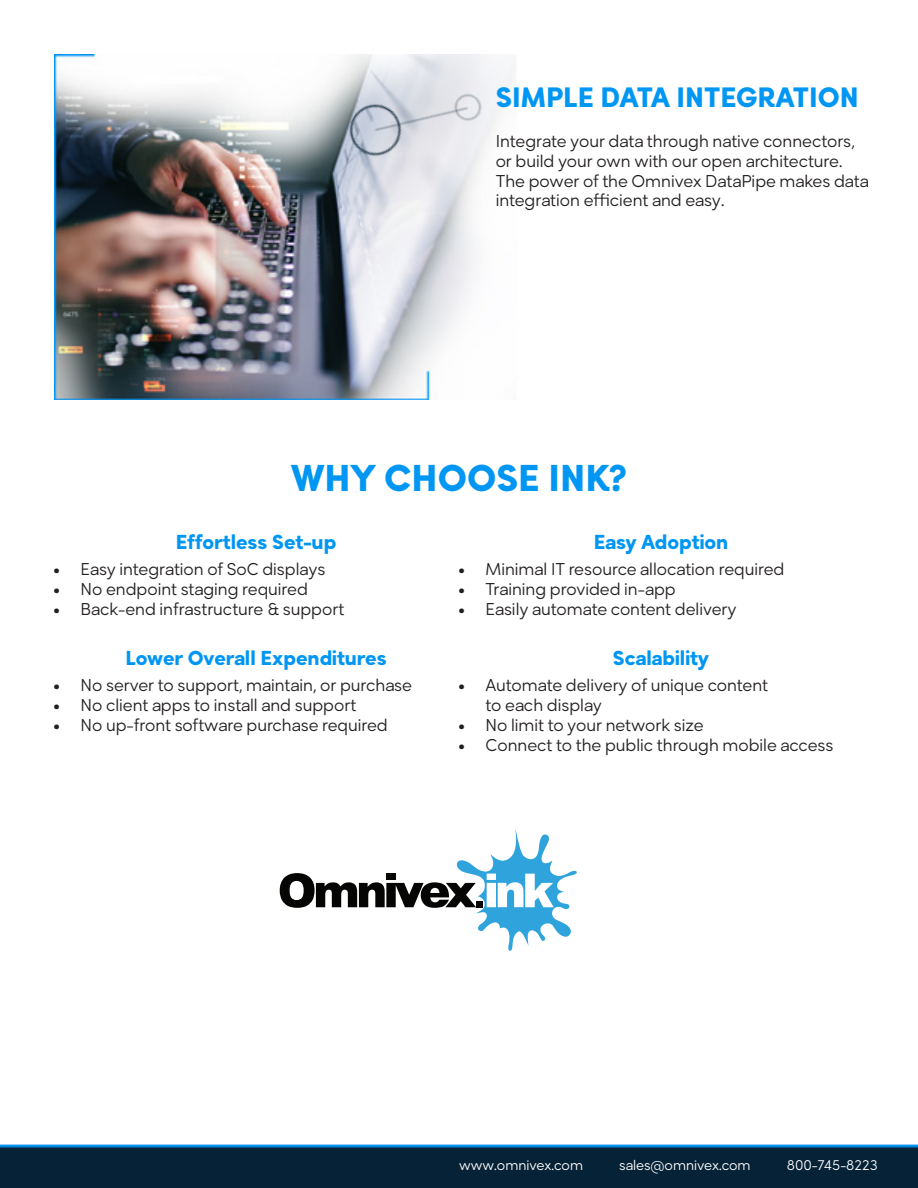
<style>
.page{position:relative;width:918px;height:1188px;background:#fff}
.page>*{position:absolute;margin:0;border:0;box-sizing:border-box;transform-origin:0 0}
.Heading_1{font:900 36px "Rozanova HUM";color:#0096f3}
.Heading_2{font:900 27px "Rozanova HUM";color:#0096f3}
.Heading_3{font:900 19.5px "Rozanova HUM";color:#0096f3}
.t1{font:300 16.5px/19.8px "Rozanova HUM";color:#231f20}
.t2{font:300 13.5px "Rozanova HUM";color:#fff}
</style>
<div class="page">
<img style="left:54px;top:54px;width:461px;height:346px">
<img style="left:336px;top:54px;width:160px;height:146px">
<svg style="left:280px;top:829px;width:297px;height:122px"></svg>
<div style="left:0;top:1178px;width:918px;height:10px;background:#062237"></div>
<img style="left:0;top:1144px;width:918px;height:34px">
<p class="Heading_2" style="left:496px;top:82px;width:364px">SIMPLE DATA INTEGRATION</p>
<p class="t1" style="left:496px;top:133px;width:375px">Integrate your data through native connectors, or build your own with our open architecture.<br>The power of the Omnivex DataPipe makes data integration efficient and easy.</p>
<p class="Heading_1" style="left:291px;top:458px;width:337px">WHY CHOOSE INK?</p>
<p class="Heading_3" style="left:176px;top:531px;width:162px">Effortless Set-up</p>
<p class="t1" style="left:54px;top:561px;width:273px">• Easy integration of SoC displays</p>
<p class="t1" style="left:54px;top:581px;width:256px">• No endpoint staging required</p>
<p class="t1" style="left:54px;top:601px;width:292px">• Back-end infrastructure &amp; support</p>
<p class="Heading_3" style="left:125px;top:646px;width:263px">Lower Overall Expenditures</p>
<p class="t1" style="left:54px;top:677px;width:360px">• No server to support, maintain, or purchase</p>
<p class="t1" style="left:54px;top:697px;width:304px">• No client apps to install and support</p>
<p class="t1" style="left:54px;top:717px;width:336px">• No up-front software purchase required</p>
<p class="Heading_3" style="left:594px;top:531px;width:136px">Easy Adoption</p>
<p class="t1" style="left:459px;top:561px;width:327px">• Minimal IT resource allocation required</p>
<p class="t1" style="left:459px;top:581px;width:219px">• Training provided in-app</p>
<p class="t1" style="left:459px;top:601px;width:279px">• Easily automate content delivery</p>
<p class="Heading_3" style="left:613px;top:646px;width:98px">Scalability</p>
<p class="t1" style="left:486px;top:677px;width:284px;text-indent:-27px">• Automate delivery of unique content to each display</p>
<p class="t1" style="left:459px;top:717px;width:247px">• No limit to your network size</p>
<p class="t1" style="left:459px;top:737px;width:376px">• Connect to the public through mobile access</p>
<p class="t2" style="left:459px;top:1157px;width:125px">www.omnivex.com</p>
<p class="t2" style="left:619px;top:1157px;width:133px">sales@omnivex.com</p>
<p class="t2" style="left:787px;top:1157px;width:92px">800-745-8223</p>
</div>
